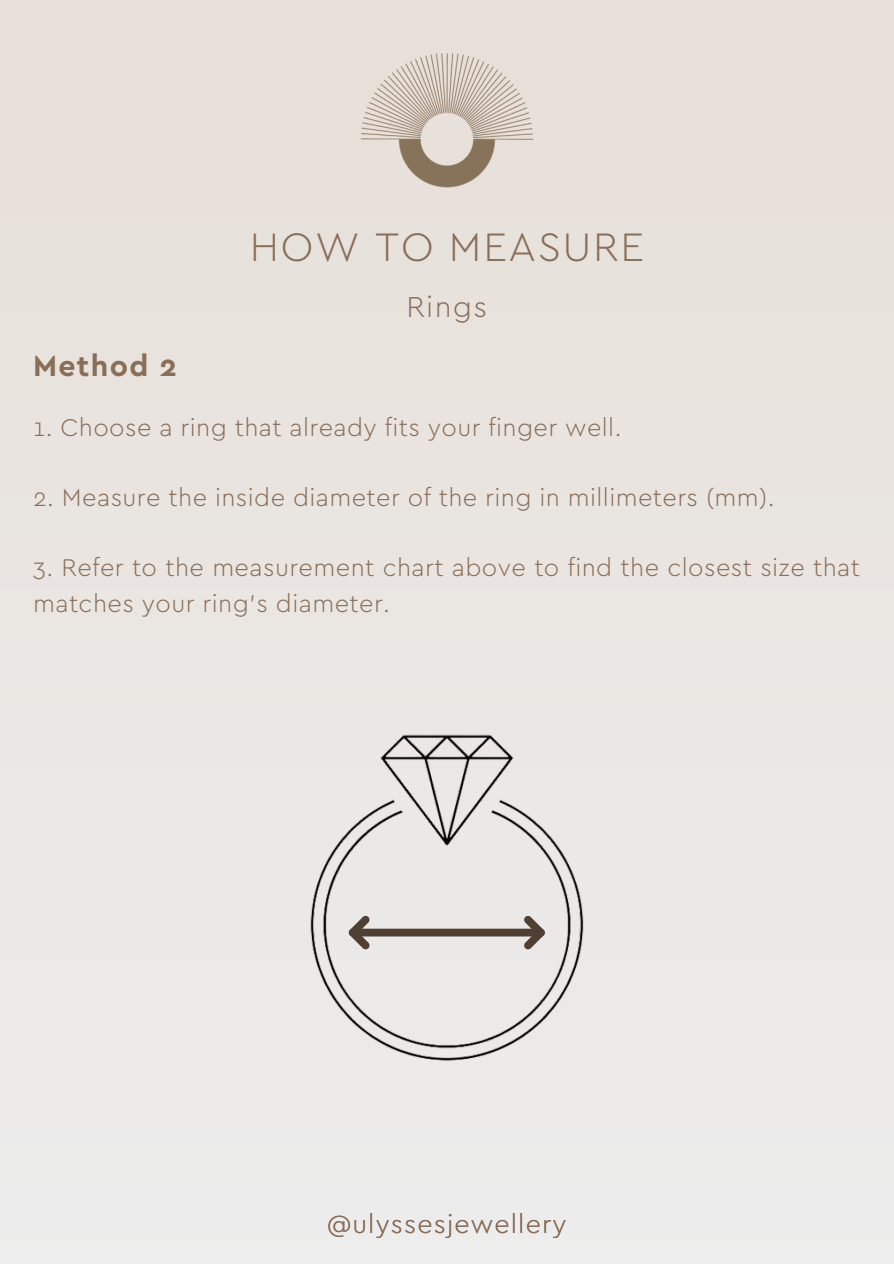
<style>
.page{position:relative;width:894px;height:1264px;background:#fff}
.page>*{position:absolute;margin:0;border:0;box-sizing:border-box;transform-origin:0 0}
.t1{font:300 41.55px "Cera GR";letter-spacing:.045em;color:#896e59}
.t2{font:700 30.15px "Cera GR";letter-spacing:.045em;color:#896e59}
.t3{font:300 30.15px "Cera GR";letter-spacing:.045em;color:#896e59}
.t4{font:300 26.55px "Cera GR";letter-spacing:.045em;color:#896e59}
.t5{font:300 25.35px/35.1px "Cera GR";letter-spacing:.015em;color:#896e59}
</style>
<div class="page">
<div style="left:0;top:0;width:893px;height:1263px;background:#eae6e2"></div>
<img style="left:360px;top:54px;width:174px;height:134px">
<img style="left:310px;top:734px;width:274px;height:327px">
<div style="left:349px;top:928px;width:195px;height:8px;background:#504034;border-radius:4px"></div>
<svg style="left:523px;top:915px;width:22px;height:34px"></svg>
<svg style="left:348px;top:915px;width:22px;height:34px"></svg>
<p class="t2" style="left:33px;top:352px;width:145px">Method 2</p>
<p class="t1" style="left:250px;top:228px;width:395px">HOW TO MEASURE</p>
<p class="t3" style="left:406px;top:293px;width:82px">Rings</p>
<h2 class="t5" style="left:33px;top:411px;width:589px">1. Choose a ring that already fits your finger well.</h2>
<h2 class="t5" style="left:33px;top:481px;width:742px">2. Measure the inside diameter of the ring in millimeters (mm).</h2>
<p class="t5" style="left:33px;top:551px;width:828px">3. Refer to the measurement chart above to find the closest size that matches your ring's diameter.</p>
<p class="t4" style="left:327px;top:1211px;width:241px">@ulyssesjewellery</p>
</div>
